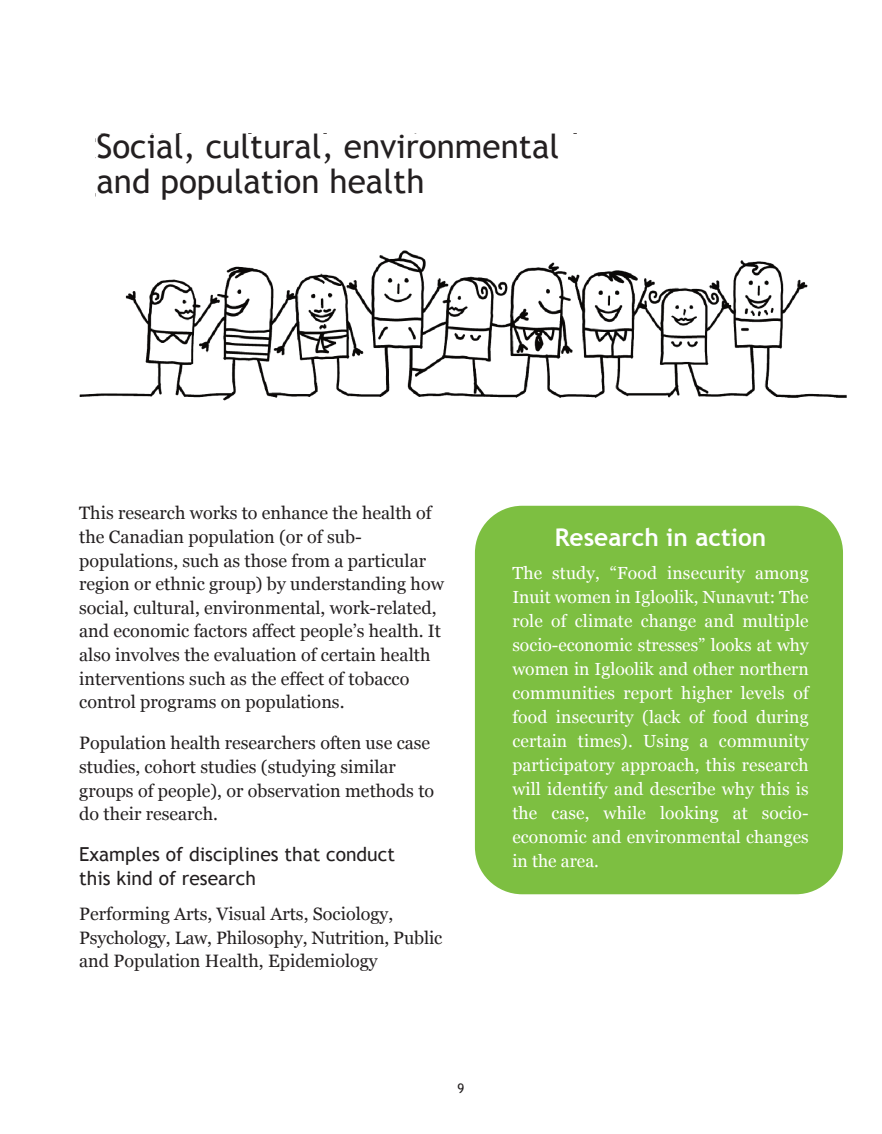
<style>
.page{position:relative;width:882px;height:1134px;background:#fff}
.page>*{position:absolute;margin:0;border:0;box-sizing:border-box;transform-origin:0 0}
.t1{font:33.25px/35px "Trebuchet MS";color:#231f20}
.t2{font:700 24.5px "Trebuchet MS";color:#fff}
.t3{font:19.25px/23.6px "Trebuchet MS";color:#231f20}
.t4{font:17.85px/23.6px "Georgia";color:#231f20}
.t5{font:17.5px/24.2px "Georgia";letter-spacing:.005em;color:#fff;text-align:justify}
.t6{font:13.12px "Trebuchet MS";color:#231f20}
</style>
<div class="page">
<div style="left:475px;top:506px;width:368px;height:388px;background:#7dbf41;border-radius:47px"></div>
<img style="left:79px;top:133px;width:768px;height:268px">
<div style="left:96px;top:134px;width:536px;height:94px;background:#fff"></div>
<h1 class="t1" style="left:96px;top:129px;width:464px">Social, cultural, environmental and population health</h1>
<p class="t4" style="left:79px;top:501px;width:366px">This research works to enhance the health of the Canadian population (or of sub&shy;populations, such as those from a particular region or ethnic group) by understanding how social, cultural, environmental, work-related, and economic factors affect people’s health. It also involves the evaluation of certain health interventions such as the effect of tobacco control programs on populations.</p>
<p class="t4" style="left:79px;top:731px;width:356px">Population health researchers often use case studies, cohort studies (studying similar groups of people), or observation methods to do their research.</p>
<p class="t3" style="left:79px;top:843px;width:317px">Examples of disciplines that conduct this kind of research</p>
<p class="t4" style="left:79px;top:902px;width:365px">Performing Arts, Visual Arts, Sociology,<br>Psychology, Law, Philosophy, Nutrition, Public and Population Health, Epidemiology</p>
<p class="t6" style="left:457px;top:1081px;width:8px">9</p>
<h2 class="t2" style="left:555px;top:523px;width:213px">Research in action</h2>
<p class="t5" style="left:512px;top:560px;width:298px">The study, “Food insecurity among Inuit women in Igloolik, Nunavut: The role of climate change and multiple socio-economic stresses” looks at why women in Igloolik and other northern communities report higher levels of food insecurity (lack of food during certain times). Using a community participatory approach, this research will identify and describe why this is the case, while looking at socio&shy;economic and environmental changes in the area.</p>
</div>
